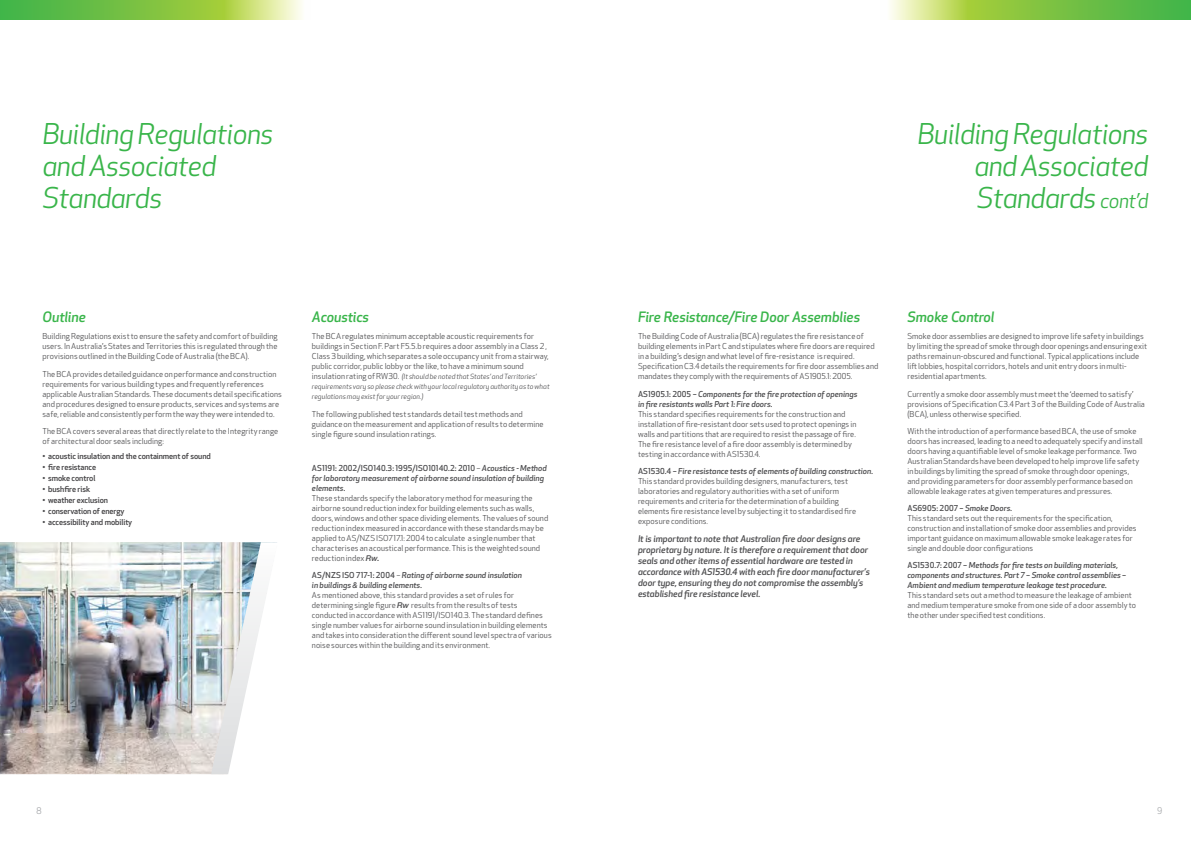
<style>
.page{position:relative;width:1191px;height:842px;background:#fff}
.page>*{position:absolute;margin:0;border:0;box-sizing:border-box;transform-origin:0 0}
.t1{font:italic 28px/32px "Apex New";letter-spacing:-.02em;color:#39b54a}
.t2{font:italic 500 14px "Apex New";letter-spacing:-.005em;color:#39b54a}
.t3{font:italic 500 9px/11px "Apex New";letter-spacing:-.005em;color:#4d4d4f}
.t4{font:9px "Apex New";color:#a7a9ac}
.t5{font:8px/10px "Apex New";letter-spacing:.01em;color:#4d4d4f}
.t6{font:italic 500 8px/10px "Apex New";color:#4d4d4f}
.t7{font:500 8px "Apex New";letter-spacing:-.01em;color:#414042}
.t8{font:italic 7px/10px "Apex New";letter-spacing:.005em;color:#4d4d4f}
.s1{font-size:20px}
.s2{font-weight:400;color:#4d4d4f}
.s3{font-style:normal;font-size:8px}
.s4{font-style:normal}
.s5{font-weight:400}
.s6{font-family:"Helvetica Neue LT Std";font-weight:500;font-style:italic}
.s7{font-weight:500}
.s8{font-style:italic}
.s9{font-weight:500;font-style:italic}
</style>
<div class="page">
<svg style="left:0;top:0;width:302px;height:19px;background:#8bc958"></svg>
<svg style="left:890px;top:0;width:301px;height:19px;background:#8bca58"></svg>
<img style="left:0;top:542px;width:211px;height:232px">
<svg style="left:211px;top:542px;width:66px;height:232px"></svg>
<h1 class="t1" style="left:43px;top:117px;width:232px">Building Regulations and Associated<br>Standards</h1>
<h1 class="t1" style="left:974px;top:117px;width:176px;text-align:justify;text-indent:-57px">Building Regulations and Associated Standards <span class="s1">cont’d</span></h1>
<h2 class="t2" style="left:43px;top:308px;width:45px">Outline</h2>
<p class="t5" style="left:43px;top:331px;width:237px;text-align:justify">Building Regulations exist to ensure the safety and comfort of building users. In Australia’s States and Territories this is regulated through the provisions outlined in the Building Code of Australia (the BCA).</p>
<p class="t5" style="left:43px;top:369px;width:241px">The BCA provides detailed guidance on performance and construction requirements for various building types and frequently references applicable Australian Standards. These documents detail specifications and procedures designed to ensure products, services and systems are safe, reliable and consistently perform the way they were intended to.</p>
<p class="t5" style="left:43px;top:426px;width:237px">The BCA covers several areas that directly relate to the Integrity range of architectural door seals including:</p>
<p class="t7" style="left:43px;top:451px;width:170px"><span class="s2">•</span> acoustic insulation and the containment of sound</p>
<p class="t7" style="left:43px;top:462px;width:55px"><span class="s2">•</span> fire resistance</p>
<p class="t7" style="left:43px;top:473px;width:54px"><span class="s2">•</span> smoke control</p>
<p class="t7" style="left:43px;top:484px;width:49px"><span class="s2">•</span> bushfire risk</p>
<p class="t7" style="left:43px;top:495px;width:67px"><span class="s2">•</span> weather exclusion</p>
<p class="t7" style="left:43px;top:506px;width:83px"><span class="s2">•</span> conservation of energy</p>
<p class="t7" style="left:43px;top:517px;width:91px"><span class="s2">•</span> accessibility and mobility</p>
<h2 class="t2" style="left:312px;top:308px;width:59px">Acoustics</h2>
<p class="t5" style="left:312px;top:331px;width:238px">The BCA regulates minimum acceptable acoustic requirements for buildings in Section F. Part F5.5.b requires a door assembly in a Class 2 , Class 3 building, which separates a sole occupancy unit from a stairway, public corridor, public lobby or the like, to have a minimum sound</p>
<p class="t8" style="left:312px;top:372px;width:239px"><span class="s3">insulation rating of Rw30.</span> (It should be noted that States’ and Territories’ requirements vary so please check with your local regulatory authority as to what regulations may exist for your region.)</p>
<p class="t5" style="left:312px;top:409px;width:233px">The following published test standards detail test methods and guidance on the measurement and application of results to determine single figure sound insulation ratings.</p>
<p class="t6" style="left:312px;top:463px;width:236px"><span class="s4">AS1191: 2002/ISO140.3: 1995/ISO10140.2: 2010</span> <span class="s5">–</span> Acoustics - Method for laboratory measurement of airborne sound insulation of building elements.</p>
<p class="t5" style="left:312px;top:493px;width:238px">These standards specify the laboratory method for measuring the airborne sound reduction index for building elements such as walls, doors, windows and other space dividing elements. The values of sound reduction index measured in accordance with these standards may be applied to AS/NZS ISO717.1: 2004 to calculate a single number that characterises an acoustical performance. This is the weighted sound reduction index <span class="s6">Rw.</span></p>
<p class="t5" style="left:312px;top:570px;width:241px"><span class="s7">AS/NZS ISO 717-1: 2004</span> <span class="s8">–</span> <span class="s9">Rating of airborne sound insulation<br>in buildings</span> <span class="s6">&amp;</span> <span class="s9">building elements.<br></span>As mentioned above, this standard provides a set of rules for determining single figure <span class="s6">Rw</span> results from the results of tests conducted in accordance with AS1191/ISO140.3. The standard defines single number values for airborne sound insulation in building elements and takes into consideration the different sound level spectra of various noise sources within the building and its environment.</p>
<h2 class="t2" style="left:638px;top:308px;width:224px">Fire Resistance/Fire Door Assemblies</h2>
<p class="t5" style="left:638px;top:331px;width:242px">The Building Code of Australia (BCA) regulates the fire resistance of building elements in Part C and stipulates where fire doors are required in a building’s design and what level of fire-resistance is required.<br>Specification C3.4 details the requirements for fire door assemblies and mandates they comply with the requirements of AS1905.1: 2005.</p>
<p class="t6" style="left:638px;top:388px;width:221px"><span class="s4">AS1905.1: 2005</span> – Components for the fire protection of openings in fire resistants walls Part 1: Fire doors.</p>
<p class="t5" style="left:638px;top:409px;width:220px">This standard specifies requirements for the construction and installation of fire-resistant door sets used to protect openings in walls and partitions that are required to resist the passage of fire.<br>The fire resistance level of a fire door assembly is determined by testing in accordance with AS1530.4.</p>
<p class="t5" style="left:638px;top:466px;width:236px"><span class="s7">AS1530.4</span> <span class="s9">– Fire resistance tests of elements of building construction.<br></span>This standard provides building designers, manufacturers, test laboratories and regulatory authorities with a set of uniform requirements and criteria for the determination of a building<br>elements fire resistance level by subjecting it to standardised fire exposure conditions.</p>
<p class="t3" style="left:638px;top:533px;width:233px">It is important to note that Australian fire door designs are proprietary by nature. It is therefore a requirement that door seals and other items of essential hardware are tested in accordance with AS1530.4 with each fire door manufacturer’s door type, ensuring they do not compromise the assembly’s established fire resistance level.</p>
<h2 class="t2" style="left:907px;top:308px;width:89px">Smoke Control</h2>
<p class="t5" style="left:907px;top:331px;width:241px">Smoke door assemblies are designed to improve life safety in buildings by limiting the spread of smoke through door openings and ensuring exit paths remain un-obscured and functional. Typical applications include lift lobbies, hospital corridors, hotels and unit entry doors in multi&shy;residential apartments.</p>
<p class="t5" style="left:907px;top:389px;width:239px">Currently a smoke door assembly must meet the ‘deemed to satisfy’ provisions of Specification C3.4 Part 3 of the Building Code of Australia (BCA), unless otherwise specified.</p>
<p class="t5" style="left:907px;top:426px;width:237px">With the introduction of a performance based BCA, the use of smoke doors has increased, leading to a need to adequately specify and install doors having a quantifiable level of smoke leakage performance. Two Australian Standards have been developed to help improve life safety in buildings by limiting the spread of smoke through door openings, and providing parameters for door assembly performance based on allowable leakage rates at given temperatures and pressures.</p>
<p class="t5" style="left:907px;top:503px;width:231px"><span class="s7">AS6905: 2007</span> <span class="s9">– Smoke Doors.<br></span>This standard sets out the requirements for the specification, construction and installation of smoke door assemblies and provides important guidance on maximum allowable smoke leakage rates for single and double door configurations</p>
<p class="t6" style="left:907px;top:560px;width:220px"><span class="s4">AS1530.7: 2007</span> – Methods for fire tests on building materials, components and structures. Part 7 – Smoke control assemblies –<br>Ambient and medium temperature leakage test procedure.</p>
<p class="t5" style="left:907px;top:590px;width:230px">This standard sets out a method to measure the leakage of ambient and medium temperature smoke from one side of a door assembly to the other under specified test conditions.</p>
<p class="t4" style="left:36px;top:805px;width:7px">8</p>
<p class="t4" style="left:1157px;top:805px;width:7px">9</p>
</div>
